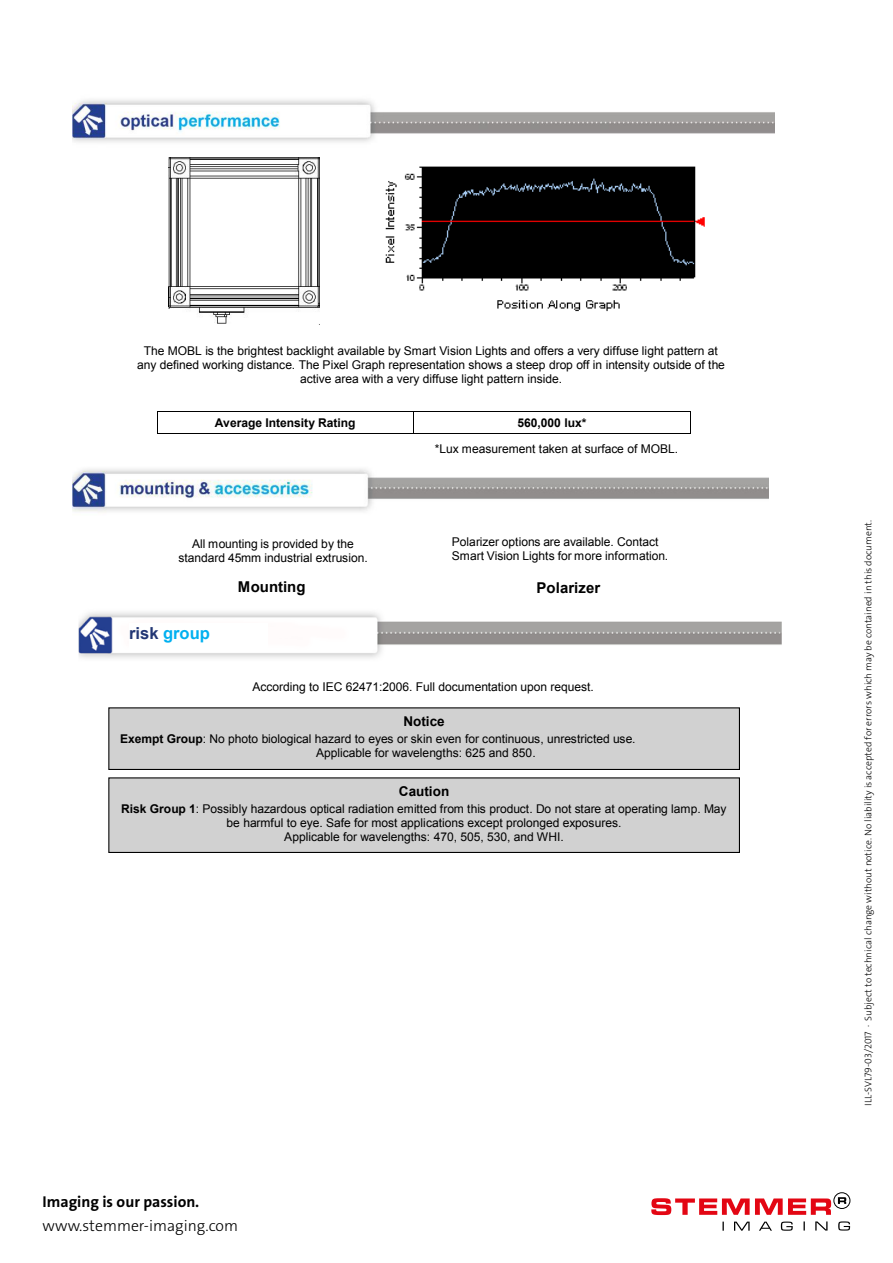
<style>
.page{position:relative;width:893px;height:1263px;background:#fff}
.page>*{position:absolute;margin:0;border:0;box-sizing:border-box;transform-origin:0 0}
.t1{font:700 16.5px "Arial";color:#00b0f0}
.t2{font:15.75px "The Sans LP3 Lig";color:#000}
.t3{font:15.75px "The Sans LP7 Bld";color:#000}
.t4{font:700 15px "Arial";color:#000}
.t5{font:700 13.5px "Arial";color:#000}
.t6{font:12px/13.8px "Arial";letter-spacing:-.005em;color:#000;text-align:center}
.t7{font:700 12px "Arial";color:#000}
.t8{font:9.75px "The Sans LP3 Lig";color:#000}
.s1{color:#223674}
.s2{font-weight:700}
</style>
<div class="page">
<svg style="left:722px;top:1221px;width:128px;height:10px"></svg>
<svg style="left:651px;top:1198px;width:180px;height:17px"></svg>
<svg style="left:838px;top:1197px;width:8px;height:7px"></svg>
<div style="left:834px;top:1192px;width:16px;height:17px;border:1px solid #000;border-radius:50%"></div>
<img style="left:73px;top:99px;width:702px;height:43px">
<hr style="left:157px;top:411px;width:256px;height:1px;background:#000">
<hr style="left:414px;top:411px;width:276px;height:1px;background:#000">
<svg style="left:157px;top:412px;width:1px;height:21px"></svg>
<hr style="left:157px;top:433px;width:256px;height:1px;background:#000">
<svg style="left:413px;top:411px;width:1px;height:23px"></svg>
<hr style="left:414px;top:433px;width:276px;height:1px;background:#000">
<svg style="left:690px;top:411px;width:1px;height:23px"></svg>
<img style="left:385px;top:166px;width:320px;height:146px">
<img style="left:168px;top:158px;width:151px;height:166px">
<div style="left:150px;top:309px;width:32px;height:18px;background:#fff"></div>
<div style="left:109px;top:708px;width:630px;height:61px;background:#d1d1d1"></div>
<div style="left:108px;top:707px;width:632px;height:63px;border:1px solid #000"></div>
<div style="left:109px;top:778px;width:630px;height:74px;background:#d1d1d1"></div>
<div style="left:108px;top:777px;width:632px;height:76px;border:1px solid #000"></div>
<img style="left:78px;top:612px;width:704px;height:46px">
<img style="left:129px;top:623px;width:138px;height:27px">
<img style="left:73px;top:469px;width:695px;height:43px">
<p class="t6" style="left:137px;top:344px;width:589px">The MOBL is the brightest backlight available by Smart Vision Lights and offers a very diffuse light pattern at any defined working distance. The Pixel Graph representation shows a steep drop off in intensity outside of the active area with a very diffuse light pattern inside.</p>
<p class="t7" style="left:215px;top:415px;width:142px">Average Intensity Rating</p>
<p class="t7" style="left:518px;top:415px;width:70px">560,000 lux*</p>
<p class="t6" style="left:435px;top:442px;width:245px">*Lux measurement taken at surface of MOBL.</p>
<p class="t6" style="left:178px;top:537px;width:191px">All mounting is provided by the standard 45mm industrial extrusion.</p>
<p class="t6" style="left:452px;top:535px;width:218px;text-align:left">Polarizer options are available. Contact<br>Smart Vision Lights for more information.</p>
<p class="t4" style="left:238px;top:577px;width:69px">Mounting</p>
<p class="t4" style="left:536px;top:577px;width:65px">Polarizer</p>
<h1 class="t1" style="left:129px;top:623px;width:82px"><span class="s1">risk</span> group</h1>
<p class="t6" style="left:252px;top:679px;width:343px">According to IEC 62471:2006. Full documentation upon request.</p>
<p class="t5" style="left:403px;top:712px;width:43px">Notice</p>
<p class="t6" style="left:316px;top:732px;width:321px;text-align:left;text-indent:-196px"><span class="s2">Exempt Group</span>: No photo biological hazard to eyes or skin even for continuous, unrestricted use.<br>Applicable for wavelengths: 625 and 850.</p>
<p class="t5" style="left:399px;top:782px;width:52px">Caution</p>
<p class="t6" style="left:121px;top:802px;width:607px"><span class="s2">Risk Group 1</span>: Possibly hazardous optical radiation emitted from this product. Do not stare at operating lamp. May be harmful to eye. Safe for most applications except prolonged exposures.<br>Applicable for wavelengths: 470, 505, 530, and WHI.</p>
<h2 class="t3" style="left:43px;top:1192px;width:158px">Imaging is our passion.</h2>
<h2 class="t2" style="left:43px;top:1215px;width:197px">www.stemmer-imaging.com</h2>
<p class="t8" style="left:862px;top:1106px;width:587px;rotate:-90deg">ILL-SVL79-03/2017 ∙ Subject to technical change without notice. No liability is accepted for errors which may be contained in this document.</p>
</div>
